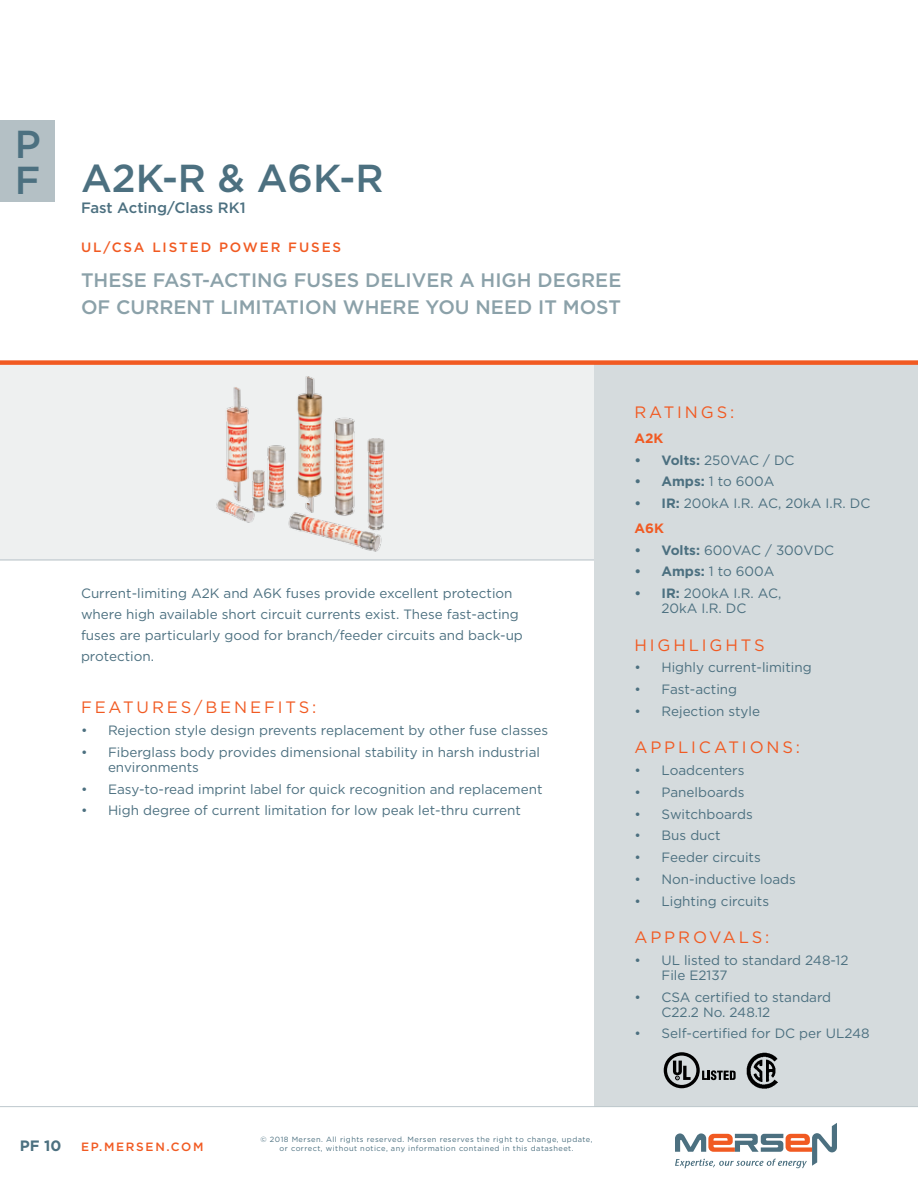
<style>
.page{position:relative;width:918px;height:1188px;background:#fff}
.page>*{position:absolute;margin:0;border:0;box-sizing:border-box;transform-origin:0 0}
.t1{font:500 39px/36px "Gotham";color:#4c7080}
.t2{font:500 19.5px/27px "Gotham";color:#8ba1a9}
.t3{font:16.5px "Gotham";letter-spacing:.175em;color:#f15a22}
.t4{font:500 15px "Gotham";color:#4c7080}
.t5{font:700 15px "Gotham";color:#4c7080}
.t6{font:13.5px/15px "Gotham";color:#4c7080}
.t7{font:500 13.5px "Gotham";letter-spacing:.14em;color:#f15a22}
.t8{font:700 13.5px "Gotham";color:#f15a22}
.t9{font:500 12px "Gotham";letter-spacing:.14em;color:#f15a22}
.t10{font:7.5px/9px "Gotham";letter-spacing:.06em;color:#4c7080;text-align:center}
.s1{font-weight:700}
.s2{font-weight:700;color:#f15a22}
</style>
<div class="page">
<svg style="left:675px;top:1123px;width:162px;height:45px"></svg>
<div style="left:0;top:365px;width:594px;height:195px;background:#eef0f0"></div>
<div style="left:594px;top:365px;width:324px;height:742px;background:#d5dbdd"></div>
<div style="left:0;top:360px;width:918px;height:5px;background:#f15a22"></div>
<hr style="left:0;top:560px;width:594px;height:1px;background:#bec8cd">
<hr style="left:0;top:1106px;width:918px;height:1px;background:#bec8cd">
<div style="left:0;top:121px;width:55px;height:81px;background:#b4c0c5"></div>
<img style="left:216px;top:387px;width:29px;height:135px">
<img style="left:245px;top:376px;width:140px;height:176px">
<img style="left:746px;top:1052px;width:32px;height:36px">
<svg style="left:664px;top:1052px;width:72px;height:36px"></svg>
<h1 class="t1" style="left:15px;top:125px;width:28px">P<br>F</h1>
<h1 class="t1" style="left:81px;top:160px;width:304px">A2K-R &amp; A6K-R</h1>
<p class="t4" style="left:81px;top:198px;width:166px">Fast Acting/Class RK1</p>
<p class="t7" style="left:81px;top:239px;width:262px">UL/CSA LISTED POWER FUSES</p>
<h2 class="t2" style="left:81px;top:266px;width:542px">THESE FAST-ACTING FUSES DELIVER A HIGH DEGREE<br>OF CURRENT LIMITATION WHERE YOU NEED IT MOST</h2>
<p class="t6" style="left:81px;top:582px;width:443px;line-height:21px">Current-limiting A2K and A6K fuses provide excellent protection where high available short circuit currents exist. These fast-acting fuses are particularly good for branch/feeder circuits and back-up protection.</p>
<p class="t3" style="left:81px;top:697px;width:237px">FEATURES/BENEFITS:</p>
<p class="t6" style="left:81px;top:723px;width:469px">• Rejection style design prevents replacement by other fuse classes</p>
<p class="t6" style="left:108px;top:744px;width:434px;text-indent:-27px">• Fiberglass body provides dimensional stability in harsh industrial environments</p>
<p class="t6" style="left:81px;top:781px;width:463px">• Easy-to-read imprint label for quick recognition and replacement</p>
<p class="t6" style="left:81px;top:803px;width:441px">• High degree of current limitation for low peak let-thru current</p>
<p class="t3" style="left:634px;top:402px;width:101px">RATINGS:</p>
<p class="t8" style="left:634px;top:429px;width:30px">A2K</p>
<p class="t6" style="left:634px;top:452px;width:162px"><span class="s1">• Volts:</span> 250VAC / DC</p>
<p class="t6" style="left:634px;top:474px;width:142px"><span class="s1">• Amps:</span> 1 to 600A</p>
<p class="t6" style="left:634px;top:491px;width:237px;line-height:24.8px"><span class="s1">• IR:</span> 200kA I.R. AC, 20kA I.R. DC<br><span class="s2">A6K</span></p>
<p class="t6" style="left:634px;top:542px;width:201px"><span class="s1">• Volts:</span> 600VAC / 300VDC</p>
<p class="t6" style="left:634px;top:564px;width:142px"><span class="s1">• Amps:</span> 1 to 600A</p>
<p class="t6" style="left:634px;top:586px;width:148px;text-align:center"><span class="s1">• IR:</span> 200kA I.R. AC,<br>20kA I.R. DC</p>
<p class="t3" style="left:634px;top:634px;width:132px">HIGHLIGHTS</p>
<p class="t6" style="left:634px;top:660px;width:179px">• Highly current-limiting</p>
<p class="t6" style="left:634px;top:682px;width:104px">• Fast-acting</p>
<p class="t6" style="left:634px;top:703px;width:127px">• Rejection style</p>
<p class="t3" style="left:634px;top:737px;width:167px">APPLICATIONS:</p>
<p class="t6" style="left:634px;top:763px;width:111px">• Loadcenters</p>
<p class="t6" style="left:634px;top:784px;width:111px">• Panelboards</p>
<p class="t6" style="left:634px;top:806px;width:120px">• Switchboards</p>
<p class="t6" style="left:634px;top:828px;width:88px">• Bus duct</p>
<p class="t6" style="left:634px;top:850px;width:128px">• Feeder circuits</p>
<p class="t6" style="left:634px;top:871px;width:163px">• Non-inductive loads</p>
<p class="t6" style="left:634px;top:893px;width:136px">• Lighting circuits</p>
<p class="t3" style="left:634px;top:927px;width:137px">APPROVALS:</p>
<p class="t6" style="left:662px;top:952px;width:189px;text-indent:-27px">• UL listed to standard 248-12<br>File E2137</p>
<p class="t6" style="left:662px;top:989px;width:171px;text-indent:-27px">• CSA certified to standard<br>C22.2 No. 248.12</p>
<p class="t6" style="left:634px;top:1026px;width:237px">• Self-certified for DC per UL248</p>
<p class="t5" style="left:20px;top:1135px;width:43px">PF 10</p>
<p class="t9" style="left:81px;top:1139px;width:124px">EP.MERSEN.COM</p>
<p class="t10" style="left:261px;top:1135px;width:334px">© 2018 Mersen. All rights reserved. Mersen reserves the right to change, update, or correct, without notice, any information contained in this datasheet.</p>
</div>
